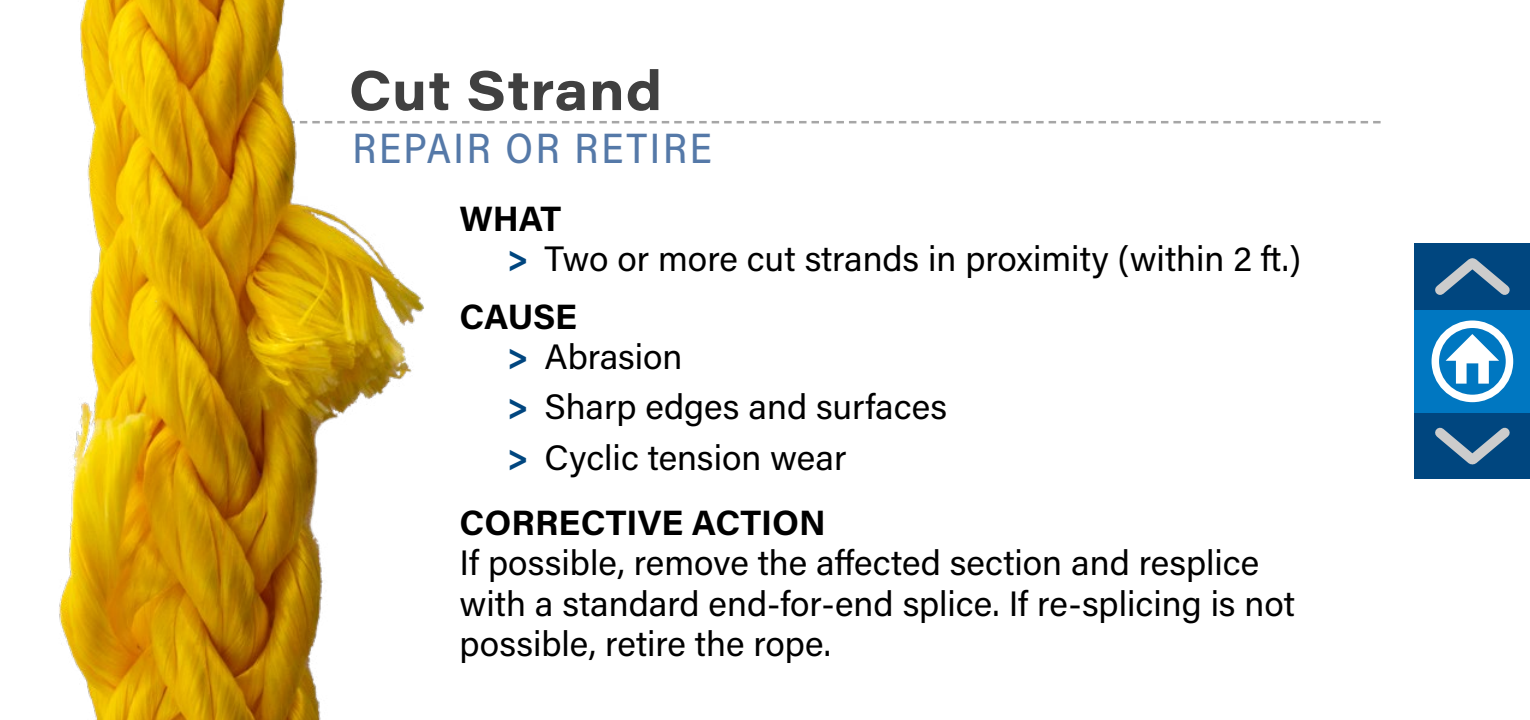
<style>
.page{position:relative;width:1530px;height:720px;background:#fff}
.page>*{position:absolute;margin:0;border:0;box-sizing:border-box;transform-origin:0 0}
.t1{font:700 55px "Acumin Pro Wide";letter-spacing:.02em;color:#404040;scale:.95 1}
.t2{font:500 42.5px "Acumin Pro Semi Cond";letter-spacing:.065em;color:#5579a8;scale:.95 1}
.t3{font:35.25px/40.5px "Acumin Pro";color:#000}
.t4{font:700 35.25px "Acumin Pro";color:#000}
.s1{font-weight:700}
.s2{font-weight:700;color:#00467f}
</style>
<div class="page">
<svg style="left:462px;top:121px;width:919px;height:2px"></svg>
<img style="left:59px;top:0;width:398px;height:720px">
<div style="left:1415px;top:413px;width:115px;height:66px;background:#00467f"></div>
<div style="left:1415px;top:310px;width:115px;height:103px;background:#0077c1"></div>
<svg style="left:1435px;top:427px;width:75px;height:38px"></svg>
<div style="left:1415px;top:244px;width:115px;height:66px;background:#00467f"></div>
<svg style="left:1435px;top:258px;width:75px;height:37px"></svg>
<svg style="left:1446px;top:334px;width:53px;height:50px"></svg>
<div style="left:1432px;top:321px;width:81px;height:81px;border:8px solid #fff;border-radius:50%"></div>
<h1 class="t1" style="left:349px;top:51px;width:331px">Cut Strand</h1>
<p class="t2" style="left:352px;top:119px;width:380px">REPAIR OR RETIRE</p>
<p class="t3" style="left:507px;top:197px;width:795px;text-indent:-47px"><span class="s1">WHAT<br></span><span class="s2">&gt;</span> Two or more cut strands in proximity (within 2 ft.)</p>
<p class="t3" style="left:507px;top:295px;width:177px;text-indent:-47px"><span class="s1">CAUSE<br></span><span class="s2">&gt;</span> Abrasion</p>
<p class="t3" style="left:507px;top:381px;width:442px;line-height:50.2px"><span class="s2">&gt;</span> Sharp edges and surfaces <span class="s2">&gt;</span> Cyclic tension wear</p>
<p class="t4" style="left:460px;top:497px;width:368px">CORRECTIVE ACTION</p>
<p class="t3" style="left:460px;top:541px;width:837px">If possible, remove the affected section and resplice with a standard end-for-end splice. If re-splicing is not possible, retire the rope.</p>
</div>
